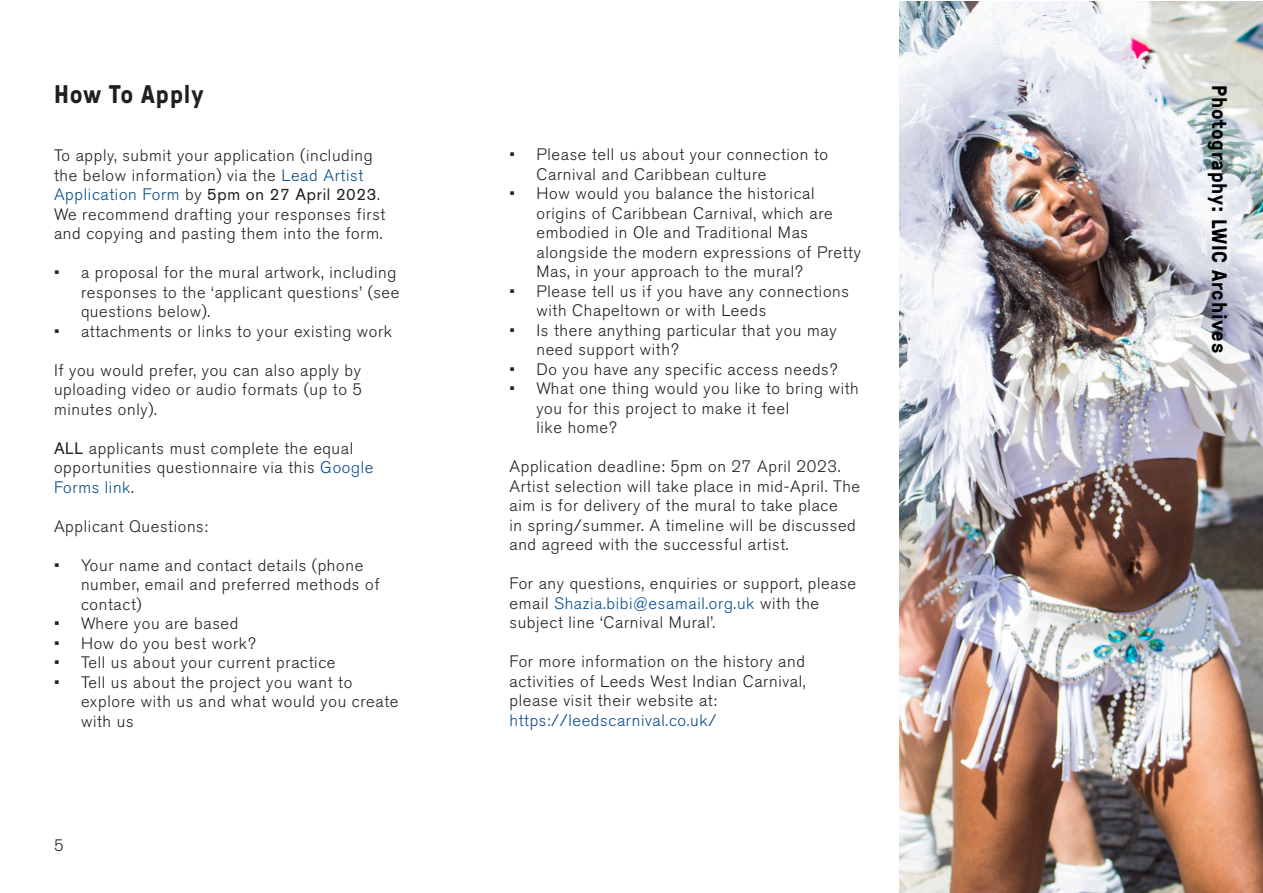
<style>
.page{position:relative;width:1263px;height:893px;background:#fff}
.page>*{position:absolute;margin:0;border:0;box-sizing:border-box;transform-origin:0 0}
.Main_Body_Copy{font:700 25.5px "GT Pressura";letter-spacing:.04em;color:#231f20}
.Main_Body_Copy-2{font:700 21px "GT Pressura";letter-spacing:.04em;color:#000001}
.t1{font:300 16.5px/19.5px "Akzidenz Grotesk BE";letter-spacing:.04em;color:#231f20}
.t2{font:300 16.5px "Akzidenz Grotesk BE";letter-spacing:.04em;color:#094c89}
.s1{color:#094d8a}
.s2{font-weight:400}
</style>
<div class="page">
<img style="left:899px;top:1px;width:364px;height:892px">
<p class="Main_Body_Copy" style="left:54px;top:76px;width:151px">How To Apply</p>
<p class="t1" style="left:54px;top:146px;width:333px">To apply, submit your application (including the below information) via the <span class="s1">Lead Artist Application Form</span> by <span class="s2">5pm on 27 April 2023</span>.<br>We recommend drafting your responses first and copying and pasting them into the form.</p>
<p class="t1" style="left:81px;top:263px;width:320px;text-indent:-27px">• a proposal for the mural artwork, including responses to the ‘applicant questions’ (see questions below).</p>
<p class="t1" style="left:54px;top:322px;width:340px">• attachments or links to your existing work</p>
<p class="t1" style="left:54px;top:361px;width:310px;text-align:justify">If you would prefer, you can also apply by uploading video or audio formats (up to 5 minutes only).</p>
<p class="t1" style="left:54px;top:439px;width:321px"><span class="s2">ALL</span> applicants must complete the equal opportunities questionnaire via this <span class="s1">Google<br>Forms link</span>.</p>
<p class="t1" style="left:54px;top:517px;width:155px">Applicant Questions:</p>
<p class="t1" style="left:81px;top:556px;width:300px;text-indent:-27px">• Your name and contact details (phone number, email and preferred methods of contact)</p>
<p class="t1" style="left:54px;top:614px;width:186px">• Where you are based</p>
<p class="t1" style="left:54px;top:634px;width:203px">• How do you best work?</p>
<p class="t1" style="left:54px;top:653px;width:283px">• Tell us about your current practice</p>
<p class="t1" style="left:81px;top:673px;width:319px;text-indent:-27px">• Tell us about the project you want to explore with us and what would you create with us</p>
<p class="t1" style="left:54px;top:836px;width:11px">5</p>
<p class="t1" style="left:536px;top:145px;width:293px;text-indent:-27px">• Please tell us about your connection to<br>Carnival and Caribbean culture</p>
<p class="t1" style="left:536px;top:184px;width:326px;text-indent:-27px">• How would you balance the historical origins of Caribbean Carnival, which are embodied in Ole and Traditional Mas alongside the modern expressions of Pretty Mas, in your approach to the mural?</p>
<p class="t1" style="left:536px;top:282px;width:314px;text-indent:-27px">• Please tell us if you have any connections with Chapeltown or with Leeds</p>
<p class="t1" style="left:536px;top:321px;width:302px;text-indent:-27px">• Is there anything particular that you may need support with?</p>
<p class="t1" style="left:509px;top:360px;width:329px">• Do you have any specific access needs?</p>
<p class="t1" style="left:536px;top:379px;width:324px;text-indent:-27px">• What one thing would you like to bring with you for this project to make it feel<br>like home?</p>
<p class="t1" style="left:509px;top:457px;width:352px">Application deadline: 5pm on 27 April 2023.<br>Artist selection will take place in mid-April. The aim is for delivery of the mural to take place<br>in spring/summer. A timeline will be discussed and agreed with the successful artist.</p>
<p class="t1" style="left:509px;top:574px;width:348px">For any questions, enquiries or support, please email <span class="s1">Shazia.bibi@esamail.org.uk</span> with the subject line ‘Carnival Mural’.</p>
<p class="t1" style="left:509px;top:652px;width:298px">For more information on the history and activities of Leeds West Indian Carnival,</p>
<p class="t1" style="left:509px;top:691px;width:209px">please visit their website at:</p>
<p class="t2" style="left:509px;top:711px;width:208px">https://leedscarnival.co.uk/</p>
<p class="Main_Body_Copy-2" style="left:1235px;top:85px;width:269px;rotate:90deg">Photography: LWIC Archives</p>
</div>
